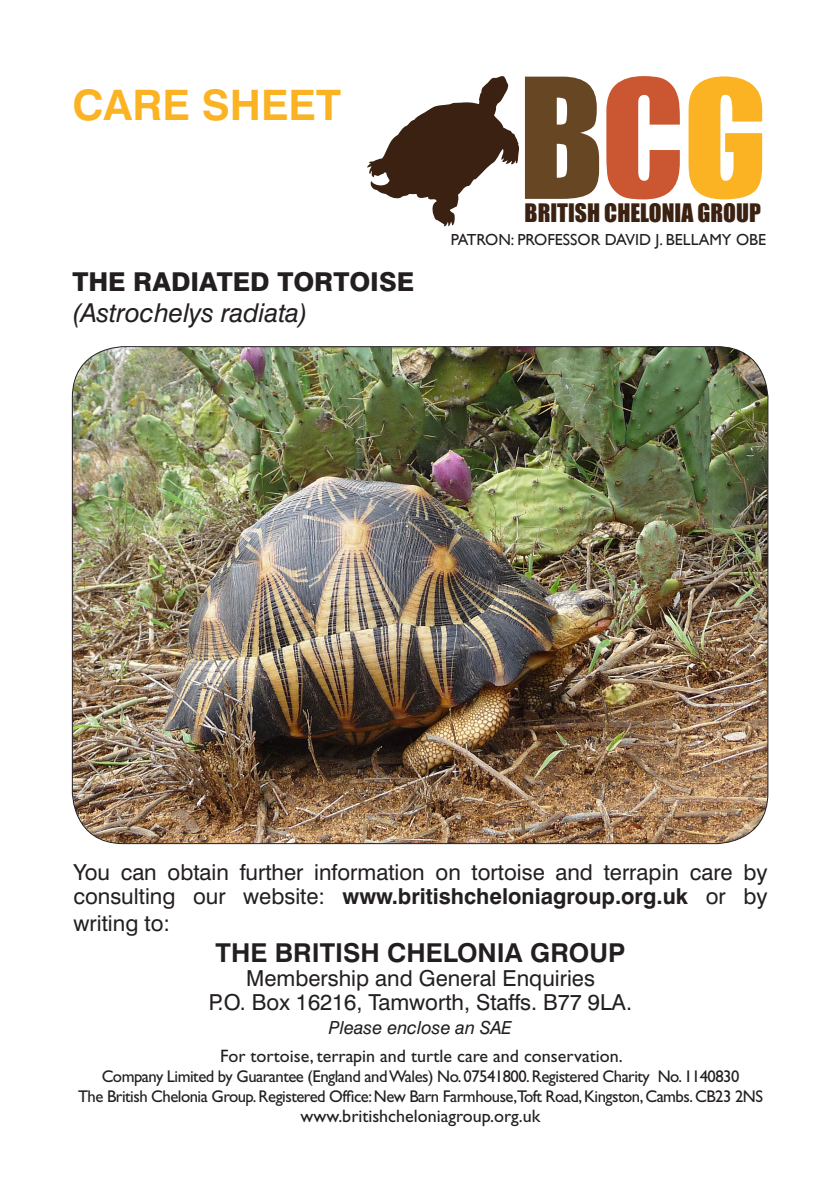
<style>
.page{position:relative;width:840px;height:1191px;background:#fff}
.page>*{position:absolute;margin:0;border:0;box-sizing:border-box;transform-origin:0 0}
.t1{font:700 42px "Swiss 721 BT";color:#fbb323}
.t2{font:700 26px "Swiss 721 BT";color:#231f20}
.t3{font:italic 26px "Swiss 721 BT";color:#231f20}
.t4{font:800 26px "Swiss 721 BT";color:#231f20}
.t5{font:23.6px "Impact";color:#3a2111}
.t6{font:22px/24px "Swiss 721 BT";color:#231f20}
.t7{font:18px "Gill Sans";color:#231f20}
.t8{font:italic 18px "Swiss 721 BT";color:#231f20}
.t9{font:17px "Gill Sans";letter-spacing:-.03em;color:#231f20}
.t10{font:16px "Gill Sans";color:#231f20}
.s1{font-weight:700}
</style>
<div class="page">
<svg style="left:367px;top:77px;width:231px;height:150px"></svg>
<svg style="left:606px;top:77px;width:73px;height:122px"></svg>
<svg style="left:688px;top:77px;width:73px;height:122px"></svg>
<img style="left:72px;top:347px;width:695px;height:496px">
<p class="t1" style="left:72px;top:80px;width:270px">CARE SHEET</p>
<p class="t4" style="left:72px;top:266px;width:343px">THE RADIATED TORTOISE</p>
<p class="t3" style="left:72px;top:297px;width:237px">(Astrochelys radiata)</p>
<p class="t5" style="left:524px;top:194px;width:238px">BRITISH CHELONIA GROUP</p>
<p class="t10" style="left:450px;top:230px;width:316px">PATRON: PROFESSOR DAVID J. BELLAMY OBE</p>
<p class="t6" style="left:73px;top:860px;width:695px">You can obtain further information on tortoise and terrapin care by consulting our website: <span class="s1">www.britishcheloniagroup.org.uk</span> or by</p>
<p class="t6" style="left:73px;top:910px;width:98px">writing to:</p>
<p class="t2" style="left:215px;top:936px;width:411px">THE BRITISH CHELONIA GROUP</p>
<p class="t6" style="left:246px;top:966px;width:350px">Membership and General Enquiries</p>
<p class="t6" style="left:209px;top:990px;width:425px">P.O. Box 16216, Tamworth, Staffs. B77 9LA.</p>
<p class="t8" style="left:328px;top:1016px;width:185px">Please enclose an SAE</p>
<p class="t7" style="left:220px;top:1045px;width:403px">For tortoise, terrapin and turtle care and conservation.</p>
<p class="t9" style="left:102px;top:1066px;width:639px">Company Limited by Guarantee (England and Wales) No. 07541800. Registered Charity No. 1140830</p>
<p class="t9" style="left:78px;top:1086px;width:686px">The British Chelonia Group. Registered Office: New Barn Farmhouse,Toft Road, Kingston, Cambs. CB23 2NS</p>
<p class="t7" style="left:300px;top:1105px;width:241px">www.britishcheloniagroup.org.uk</p>
</div>
